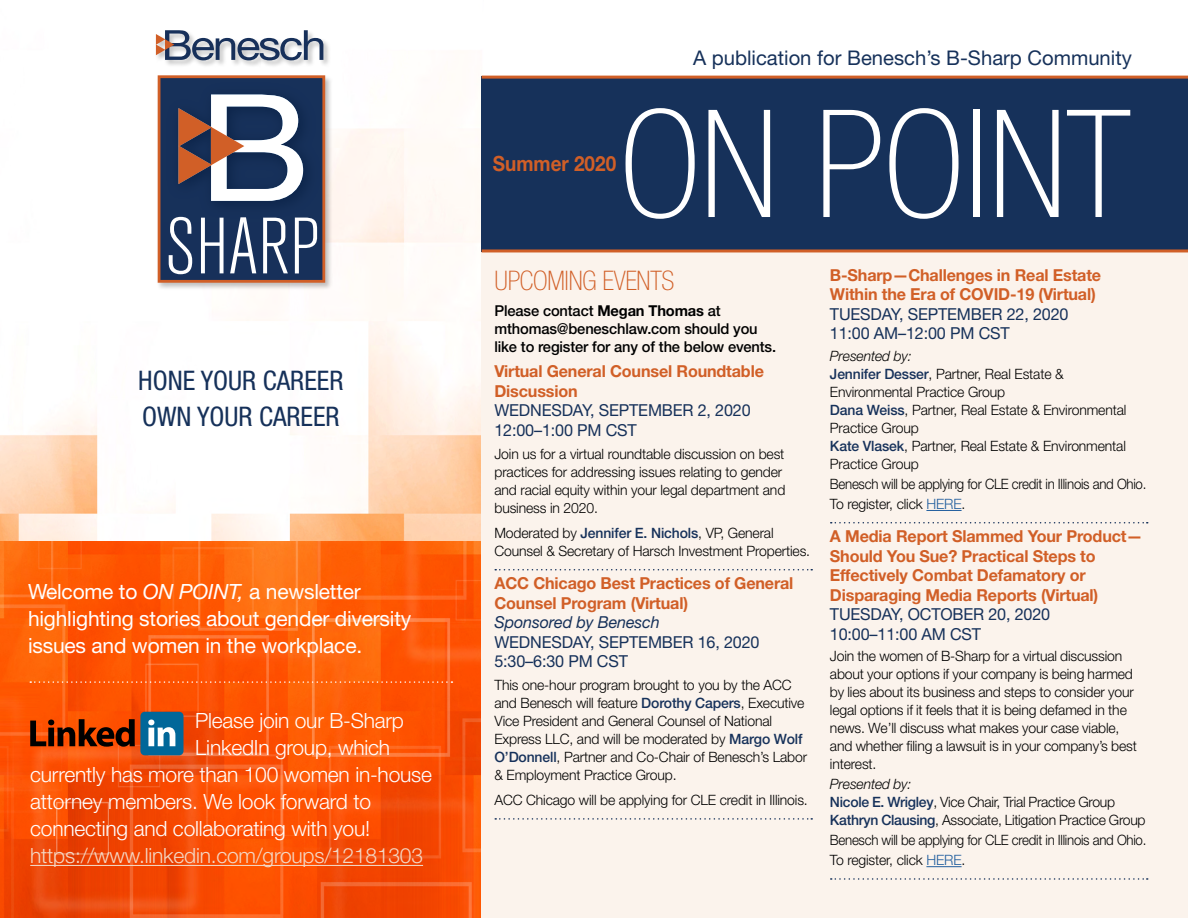
<style>
.page{position:relative;width:1188px;height:918px;background:#fff}
.page>*{position:absolute;margin:0;border:0;box-sizing:border-box;transform-origin:0 0}
.t1{font:100 condensed 150px "Helvetica Neue";color:#fff}
.t2{font:condensed 27px/36px "Helvetica Neue";color:#16315a}
.t3{font:100 condensed 27px "Helvetica Neue";letter-spacing:-.01em;color:#d15f27}
.t4{font:300 21px "Helvetica Neue";letter-spacing:-.01em;color:#fff}
.t5{font:21px/27px "Helvetica Neue";letter-spacing:-.01em;color:#fff}
.t6{font:300 21px "Helvetica Neue";letter-spacing:-.01em;color:#f3d7c4}
.t7{font:700 21px "Helvetica Neue";color:#d15f27;scale:.9 1}
.t8{font:20.25px "Helvetica Neue";color:#16315a}
.t9{font:700 16.5px/19.5px "Helvetica Neue";letter-spacing:-.01em;color:#d15f27}
.t10{font:16.5px/19.5px "Helvetica Neue";letter-spacing:-.01em;color:#16315a}
.t11{font:italic 16.5px "Helvetica Neue";letter-spacing:-.01em;color:#16315a}
.t12{font:500 15px/18px "Helvetica Neue";letter-spacing:-.01em;color:#000}
.t13{font:300 14.25px/18px "Helvetica Neue";letter-spacing:-.01em;color:#000}
.t14{font:300 14.25px/20.1px "Helvetica Neue";letter-spacing:-.01em;color:#000;scale:.93 1}
.s1{font-style:italic}
.s2{font-weight:700}
.s3{font-weight:500;color:#16315a}
.s4{color:#215e9e}
</style>
<div class="page">
<img style="left:0;top:75px;width:484px;height:457px">
<img style="left:0;top:532px;width:482px;height:386px">
<div style="left:482px;top:252px;width:706px;height:666px;background:#fbf3ec"></div>
<div style="left:482px;top:76px;width:706px;height:176px;background:#16315a"></div>
<div style="left:155px;top:29px;width:178px;height:262px;background:#000;opacity:.25"></div>
<svg style="left:156px;top:30px;width:167px;height:30px"></svg>
<svg style="left:158px;top:75px;width:167px;height:208px"></svg>
<hr style="left:482px;top:76px;width:706px;height:3px;background:#d15f27">
<hr style="left:482px;top:249px;width:706px;height:3px;background:#d15f27">
<svg style="left:495px;top:569px;width:317px;height:1px"></svg>
<svg style="left:495px;top:818px;width:317px;height:2px"></svg>
<svg style="left:831px;top:522px;width:317px;height:2px"></svg>
<hr style="left:926px;top:510px;width:36px;height:1px;background:#215e9e">
<svg style="left:831px;top:878px;width:317px;height:2px"></svg>
<hr style="left:926px;top:866px;width:36px;height:1px;background:#215e9e">
<hr style="left:30px;top:865px;width:393px;height:1px;background:#f3d7c4">
<div style="left:140px;top:712px;width:44px;height:43px;background:#016799;border-radius:4px"></div>
<svg style="left:30px;top:719px;width:105px;height:28px;background:#852b01"></svg>
<svg style="left:148px;top:720px;width:27px;height:26px"></svg>
<svg style="left:30px;top:681px;width:422px;height:2px"></svg>
<h2 class="t2" style="left:138px;top:362px;width:207px">HONE YOUR CAREER<br>OWN YOUR CAREER</h2>
<h3 class="t5" style="left:28px;top:577px;width:385px">Welcome to <span class="s1">ON POINT,</span> a newsletter highlighting stories about gender diversity issues and women in the workplace.</h3>
<h3 class="t4" style="left:195px;top:708px;width:210px">Please join our B-Sharp</h3>
<h3 class="t4" style="left:195px;top:735px;width:196px">LinkedIn group, which</h3>
<h3 class="t4" style="left:30px;top:762px;width:403px">currently has more than 100 women in-house</h3>
<h3 class="t4" style="left:30px;top:789px;width:342px">attorney members. We look forward to</h3>
<h3 class="t4" style="left:30px;top:816px;width:342px">connecting and collaborating with you!</h3>
<h3 class="t6" style="left:30px;top:843px;width:394px">https://www.linkedin.com/groups/12181303</h3>
<h3 class="t7" style="left:493px;top:151px;width:138px">Summer 2020</h3>
<h3 class="t8" style="left:693px;top:46px;width:440px">A publication for Benesch’s B-Sharp Community</h3>
<h1 class="t1" style="left:620px;top:80px;width:512px">ON POINT</h1>
<h2 class="t3" style="left:494px;top:265px;width:182px">UPCOMING EVENTS</h2>
<p class="t12" style="left:494px;top:302px;width:283px">Please contact <span class="s2">Megan Thomas</span> at mthomas@beneschlaw.com should you like to register for any of the below events.</p>
<p class="t9" style="left:494px;top:361px;width:271px">Virtual General Counsel Roundtable<br>Discussion</p>
<p class="t10" style="left:494px;top:401px;width:258px">WEDNESDAY, SEPTEMBER 2, 2020<br>12:00–1:00 PM CST</p>
<p class="t13" style="left:494px;top:445px;width:292px">Join us for a virtual roundtable discussion on best practices for addressing issues relating to gender and racial equity within your legal department and business in 2020.</p>
<p class="t13" style="left:494px;top:524px;width:317px">Moderated by <span class="s3">Jennifer E. Nichols</span>, VP, General<br>Counsel &amp; Secretary of Harsch Investment Properties.</p>
<p class="t9" style="left:494px;top:573px;width:300px">ACC Chicago Best Practices of General<br>Counsel Program (Virtual)</p>
<p class="t11" style="left:494px;top:612px;width:167px">Sponsored by Benesch</p>
<p class="t10" style="left:494px;top:632px;width:267px">WEDNESDAY, SEPTEMBER 16, 2020<br>5:30–6:30 PM CST</p>
<p class="t13" style="left:494px;top:676px;width:314px">This one-hour program brought to you by the ACC and Benesch will feature <span class="s3">Dorothy Capers</span>, Executive Vice President and General Counsel of National Express LLC, and will be moderated by <span class="s3">Margo Wolf O’Donnell</span>, Partner and Co-Chair of Benesch’s Labor &amp; Employment Practice Group.</p>
<p class="t13" style="left:494px;top:791px;width:315px">ACC Chicago will be applying for CLE credit in Illinois.</p>
<p class="t9" style="left:830px;top:265px;width:273px">B-Sharp—Challenges in Real Estate<br>Within the Era of COVID-19 (Virtual)</p>
<p class="t10" style="left:830px;top:304px;width:240px">TUESDAY, SEPTEMBER 22, 2020<br>11:00 AM–12:00 PM CST</p>
<p class="t13" style="left:830px;top:346px;width:298px"><span class="s1">Presented by:<br></span><span class="s3">Jennifer Desser</span>, Partner, Real Estate &amp;<br>Environmental Practice Group<br><span class="s3">Dana Weiss</span>, Partner, Real Estate &amp; Environmental<br>Practice Group<br><span class="s3">Kate Vlasek</span>, Partner, Real Estate &amp; Environmental<br>Practice Group</p>
<p class="t14" style="left:830px;top:473px;width:342px">Benesch will be applying for CLE credit in Illinois and Ohio.<br>To register, click <span class="s4">HERE</span>.</p>
<p class="t9" style="left:830px;top:526px;width:314px">A Media Report Slammed Your Product— Should You Sue? Practical Steps to Effectively Combat Defamatory or Disparaging Media Reports (Virtual)</p>
<p class="t10" style="left:830px;top:604px;width:222px">TUESDAY, OCTOBER 20, 2020<br>10:00–11:00 AM CST</p>
<p class="t13" style="left:830px;top:646px;width:308px">Join the women of B-Sharp for a virtual discussion about your options if your company is being harmed by lies about its business and steps to consider your legal options if it feels that it is being defamed in the news. We’ll discuss what makes your case viable, and whether filing a lawsuit is in your company’s best interest.</p>
<p class="t13" style="left:830px;top:775px;width:317px"><span class="s1">Presented by:<br></span><span class="s3">Nicole E. Wrigley</span>, Vice Chair, Trial Practice Group<br><span class="s3">Kathryn Clausing</span>, Associate, Litigation Practice Group</p>
<p class="t14" style="left:830px;top:830px;width:342px">Benesch will be applying for CLE credit in Illinois and Ohio.<br>To register, click <span class="s4">HERE</span>.</p>
</div>
